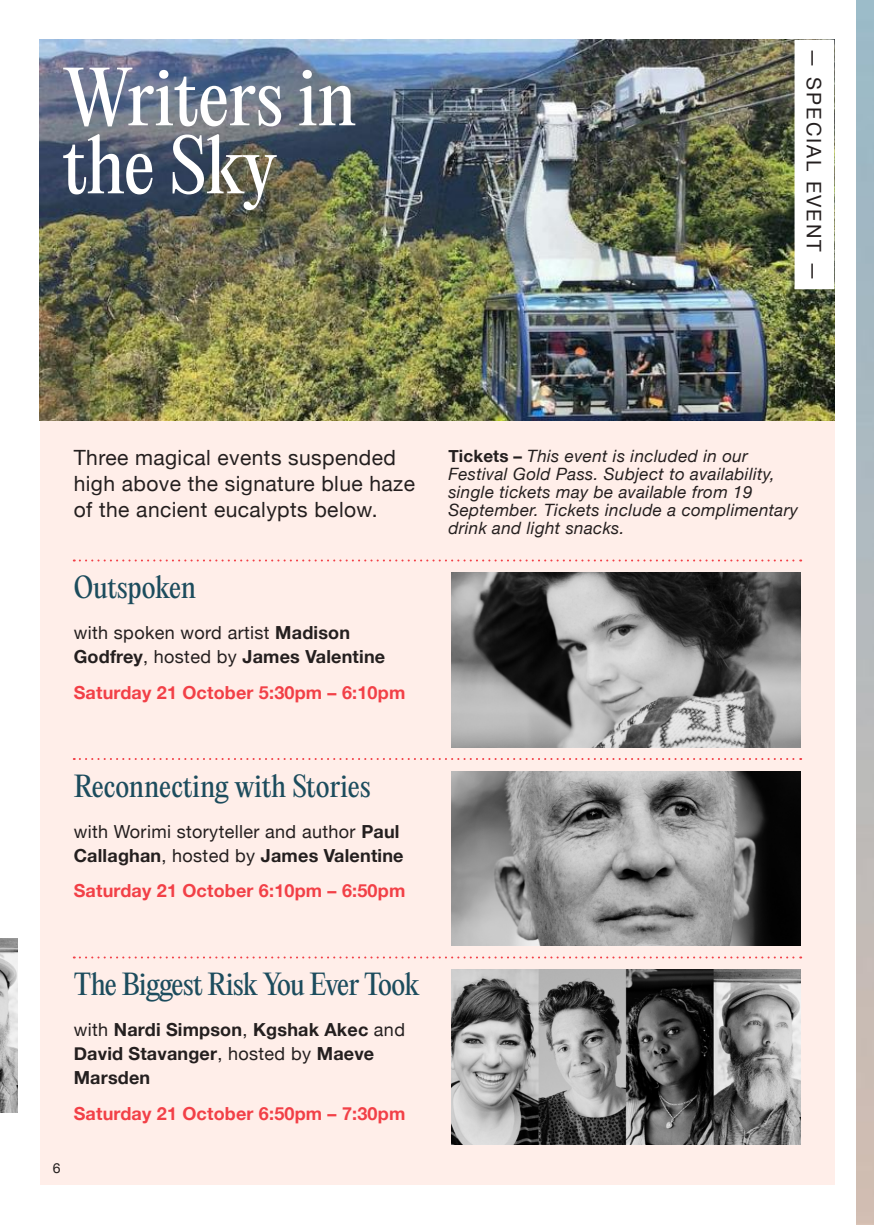
<style>
.page{position:relative;width:874px;height:1225px;background:#fff}
.page>*{position:absolute;margin:0;border:0;box-sizing:border-box;transform-origin:0 0}
.t1{font:72px/68px "PP Editorial New";letter-spacing:-.015em;color:#fff}
.t2{font:28px "PP Editorial New";letter-spacing:-.015em;color:#1c4c5d}
.t3{font:28px "PP Editorial New";letter-spacing:-.035em;color:#1c4c5d}
.t4{font:21px/26px "Helvetica Neue";letter-spacing:.02em;color:#241f1f}
.t5{font:20px "Helvetica Neue";letter-spacing:.1em;color:#241f1f}
.t6{font:18px/24px "Helvetica Neue";letter-spacing:.02em;color:#241f1f}
.t7{font:700 18px "Helvetica Neue";letter-spacing:.01em;color:#f24047}
.t8{font:700 18px/24px "Helvetica Neue";letter-spacing:.01em;color:#241f1f}
.t9{font:italic 17px/18px "Helvetica Neue";letter-spacing:.02em;color:#241f1f}
.t10{font:14px "Helvetica Neue";color:#241f1f}
.s1{font-weight:700}
.s2{font-weight:700;font-style:normal}
.s3{font-weight:400}
</style>
<div class="page">
<div style="left:40px;top:40px;width:793px;height:1145px;background:#ffeee9"></div>
<img style="left:40px;top:40px;width:793px;height:380px">
<div style="left:795px;top:41px;width:37px;height:247px;background:#fff"></div>
<div style="left:794px;top:40px;width:39px;height:249px;border:2px solid #fff"></div>
<img style="left:451px;top:573px;width:348px;height:174px">
<img style="left:451px;top:771px;width:348px;height:174px">
<img style="left:451px;top:969px;width:348px;height:175px">
<img style="left:0;top:938px;width:17px;height:175px">
<svg style="left:74px;top:559px;width:726px;height:2px"></svg>
<svg style="left:74px;top:758px;width:726px;height:2px"></svg>
<svg style="left:74px;top:956px;width:726px;height:2px"></svg>
<h1 class="t1" style="left:62px;top:63px;width:295px">Writers in the Sky</h1>
<p class="t5" style="left:828px;top:48px;width:235px;rotate:90deg">— SPECIAL EVENT —</p>
<p class="t4" style="left:74px;top:446px;width:342px">Three magical events suspended high above the signature blue haze of the ancient eucalypts below.</p>
<h2 class="t2" style="left:74px;top:568px;width:124px">Outspoken</h2>
<p class="t6" style="left:74px;top:622px;width:313px">with spoken word artist <span class="s1">Madison<br>Godfrey</span>, hosted by <span class="s1">James Valentine</span></p>
<p class="t7" style="left:74px;top:678px;width:333px">Saturday 21 October 5:30pm – 6:10pm</p>
<p class="t9" style="left:448px;top:448px;width:351px"><span class="s2">Tickets –</span> This event is included in our Festival Gold Pass. Subject to availability, single tickets may be available from 19<br>September. Tickets include a complimentary drink and light snacks.</p>
<h2 class="t2" style="left:74px;top:766px;width:298px">Reconnecting with Stories</h2>
<p class="t6" style="left:74px;top:820px;width:331px">with Worimi storyteller and author <span class="s1">Paul<br>Callaghan</span>, hosted by <span class="s1">James Valentine</span></p>
<p class="t7" style="left:74px;top:876px;width:333px">Saturday 21 October 6:10pm – 6:50pm</p>
<h2 class="t3" style="left:74px;top:965px;width:347px">The Biggest Risk You Ever Took</h2>
<p class="t8" style="left:74px;top:1018px;width:332px"><span class="s3">with</span> Nardi Simpson<span class="s3">,</span> Kgshak Akec <span class="s3">and<br></span>David Stavanger<span class="s3">, hosted by</span> Maeve<br>Marsden</p>
<p class="t7" style="left:74px;top:1099px;width:333px">Saturday 21 October 6:50pm – 7:30pm</p>
<p class="t10" style="left:53px;top:1157px;width:9px">6</p>
</div>
